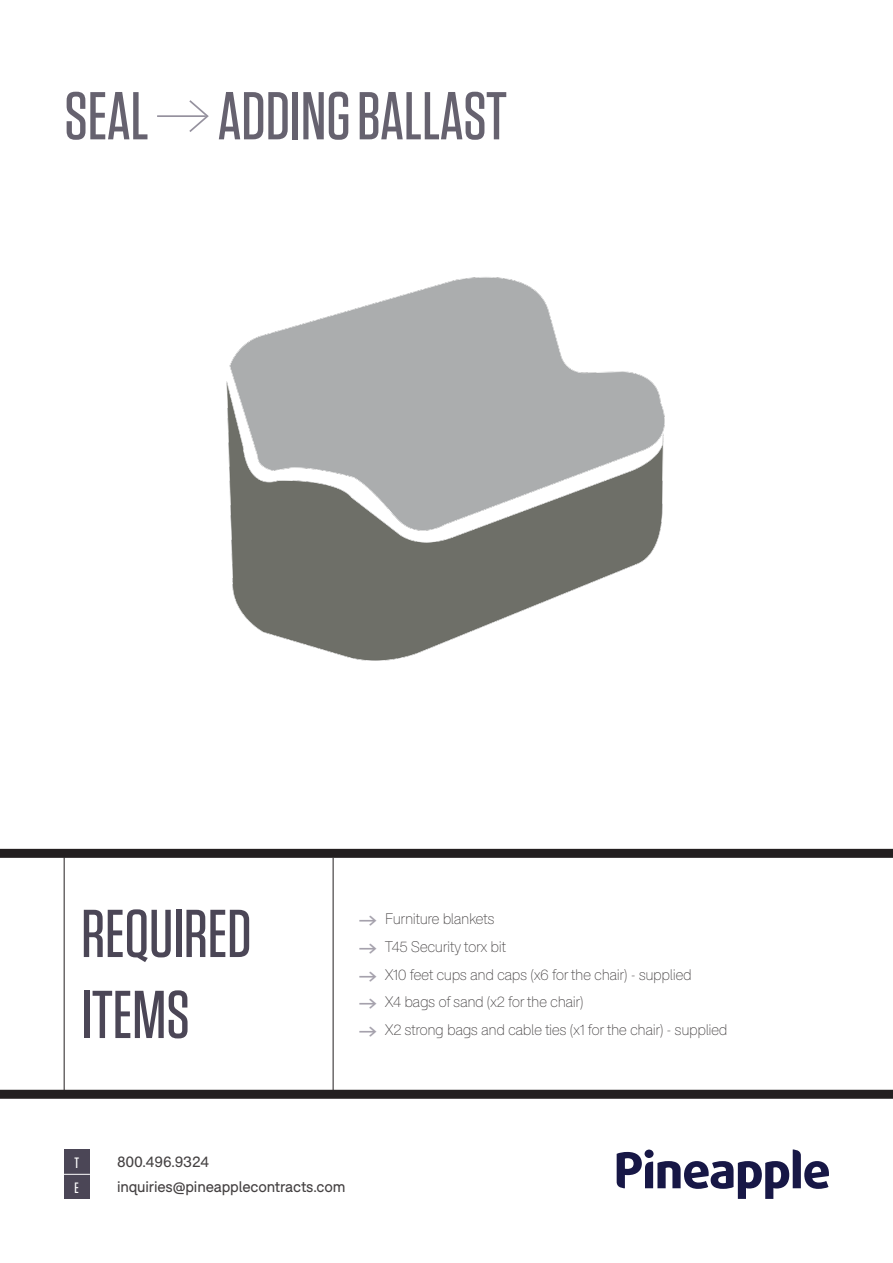
<style>
.page{position:relative;width:893px;height:1263px;background:#fff}
.page>*{position:absolute;margin:0;border:0;box-sizing:border-box;transform-origin:0 0}
.t1{font:500 67.5px/81px "Tungsten";color:#4b4656}
.t2{font:100 15px/27.8px "F37 Bolton";letter-spacing:-.03em;color:#231f20}
.t3{font:15px "F37 Bolton";letter-spacing:-.01em;color:#231f20}
.t4{font:500 15px "Tungsten";color:#fff}
.s1{font-family:"Pinearrow";font-weight:400;color:#95919e}
</style>
<div class="page">
<hr style="left:333px;top:858px;width:1px;height:235px;background:#231f20">
<hr style="left:64px;top:857px;width:1px;height:236px;background:#231f20">
<svg style="left:617px;top:1149px;width:212px;height:50px"></svg>
<div style="left:645px;top:1149px;width:9px;height:9px;background:#171746;border-radius:50%"></div>
<div style="left:0;top:849px;width:893px;height:9px;background:#231f20"></div>
<div style="left:0;top:1090px;width:893px;height:9px;background:#231f20"></div>
<img style="left:226px;top:277px;width:439px;height:384px">
<hr style="left:157px;top:115px;width:49px;height:2px;background:#95919e">
<svg style="left:187px;top:100px;width:22px;height:32px"></svg>
<div style="left:64px;top:1149px;width:26px;height:25px;background:#4b4656"></div>
<div style="left:64px;top:1174px;width:26px;height:25px;background:#4b4656"></div>
<svg style="left:64px;top:1174px;width:26px;height:1px"></svg>
<h1 class="t1" style="left:64px;top:76px;width:444px">SEAL ADDING BALLAST</h1>
<h1 class="t1" style="left:81px;top:894px;width:172px">REQUIRED<br>ITEMS</h1>
<p class="t2" style="left:359px;top:905px;width:370px"><span class="s1">A</span> Furniture blankets<br><span class="s1">A</span> T45 Security torx bit<br><span class="s1">A</span> X10 feet cups and caps (x6 for the chair) - supplied<br><span class="s1">A</span> X4 bags of sand (x2 for the chair)<br><span class="s1">A</span> X2 strong bags and cable ties (x1 for the chair) - supplied</p>
<p class="t4" style="left:74px;top:1155px;width:6px">T</p>
<p class="t3" style="left:117px;top:1153px;width:94px">800.496.9324</p>
<p class="t4" style="left:74px;top:1180px;width:6px">E</p>
<p class="t3" style="left:117px;top:1178px;width:230px">inquiries@pineapplecontracts.com</p>
</div>
